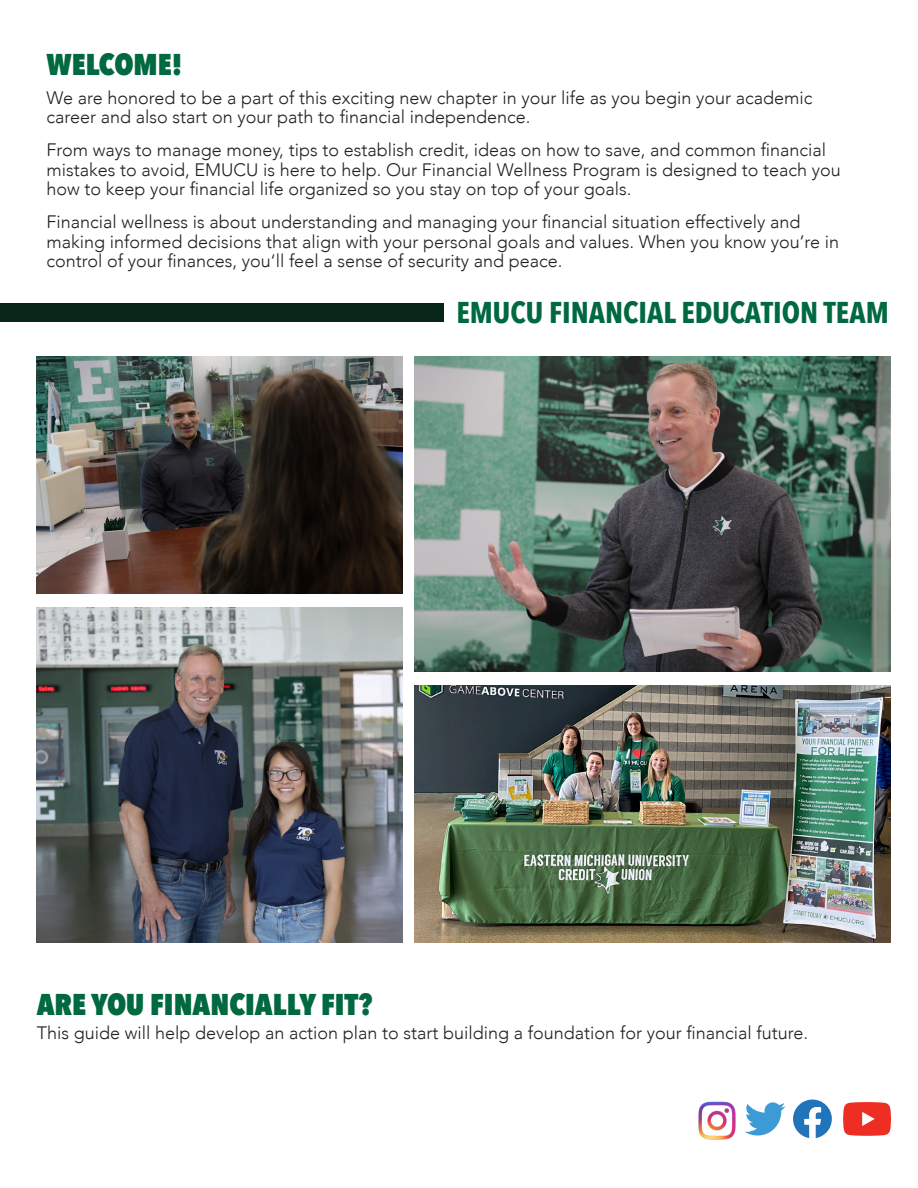
<style>
.page{position:relative;width:918px;height:1188px;background:#fff}
.page>*{position:absolute;margin:0;border:0;box-sizing:border-box;transform-origin:0 0}
.t1{font:800 30px "Avenir Next Condensed";color:#00693f}
.t2{font:700 30px "Avenir Next Condensed";color:#00693f}
.t3{font:300 18px/19.5px "Avenir";color:#231f20}
</style>
<div class="page">
<img style="left:698px;top:1101px;width:38px;height:39px">
<svg style="left:793px;top:1100px;width:39px;height:38px"></svg>
<svg style="left:745px;top:1102px;width:40px;height:34px"></svg>
<svg style="left:843px;top:1102px;width:48px;height:34px;background:#f0473d"></svg>
<img style="left:37px;top:607px;width:365px;height:336px">
<img style="left:414px;top:686px;width:477px;height:257px">
<div style="left:0;top:304px;width:443px;height:18px;background:#082618"></div>
<img style="left:414px;top:356px;width:477px;height:316px">
<img style="left:37px;top:356px;width:365px;height:238px">
<p class="t1" style="left:46px;top:46px;width:137px">WELCOME!</p>
<p class="t3" style="left:46px;top:88px;width:768px">We are honored to be a part of this exciting new chapter in your life as you begin your academic career and also start on your path to financial independence.</p>
<p class="t3" style="left:46px;top:140px;width:796px">From ways to manage money, tips to establish credit, ideas on how to save, and common financial mistakes to avoid, EMUCU is here to help. Our Financial Wellness Program is designed to teach you how to keep your financial life organized so you stay on top of your goals.</p>
<p class="t3" style="left:46px;top:212px;width:794px">Financial wellness is about understanding and managing your financial situation effectively and making informed decisions that align with your personal goals and values. When you know you’re in control of your finances, you‘ll feel a sense of security and peace.</p>
<p class="t2" style="left:456px;top:294px;width:434px">EMUCU FINANCIAL EDUCATION TEAM</p>
<p class="t1" style="left:37px;top:985px;width:337px">ARE YOU FINANCIALLY FIT?</p>
<p class="t3" style="left:37px;top:1023px;width:773px">This guide will help develop an action plan to start building a foundation for your financial future.</p>
</div>
